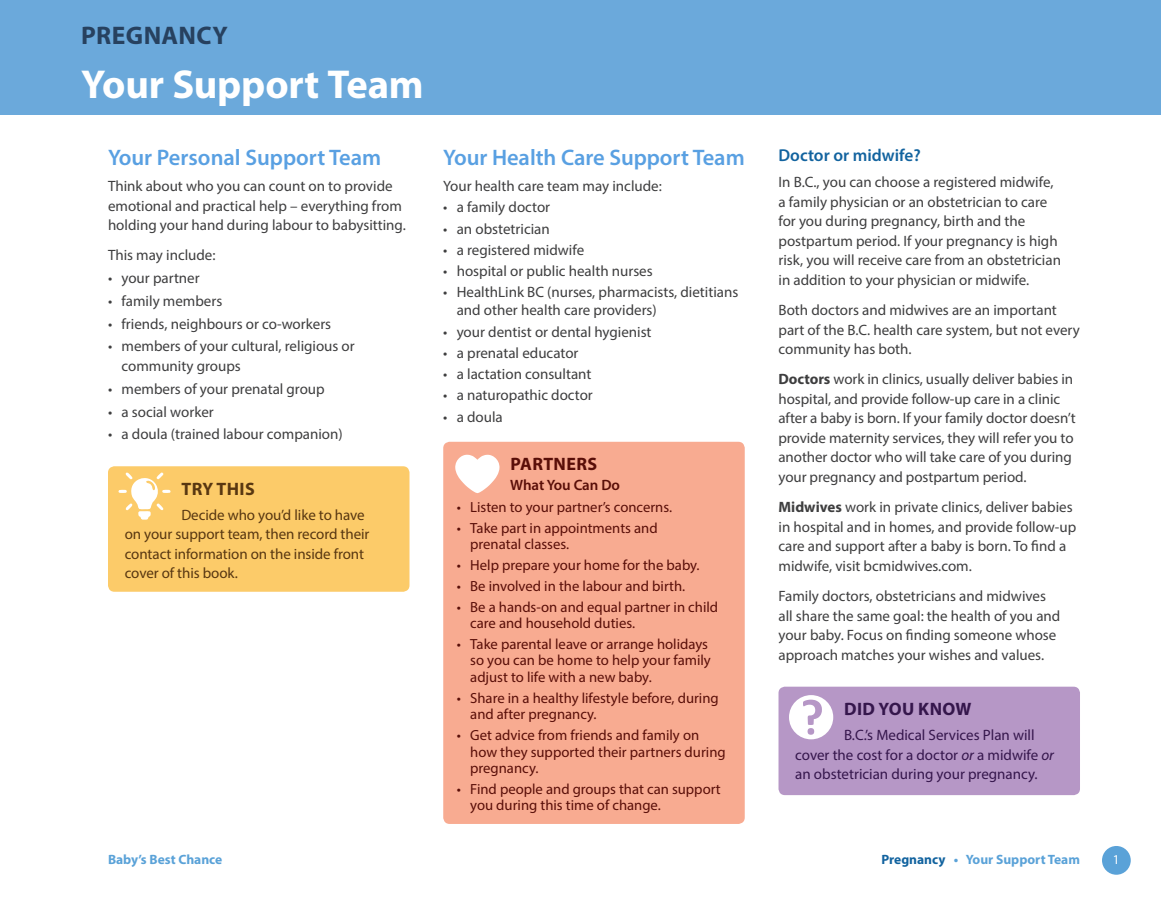
<style>
.page{position:relative;width:1161px;height:905px;background:#fff}
.page>*{position:absolute;margin:0;border:0;box-sizing:border-box;transform-origin:0 0}
.t1{font:700 40.5px "Myriad Pro";letter-spacing:-.005em;color:#fff}
.t2{font:700 25.5px "Myriad Pro";letter-spacing:.015em;color:#27415f}
.t3{font:600 22.5px "Myriad Pro";color:#59a0e2}
.t4{font:700 18px "Myriad Pro";letter-spacing:.02em;color:#35164c}
.t5{font:700 18px "Myriad Pro";letter-spacing:.02em;color:#590e08}
.t6{font:700 18px "Myriad Pro";letter-spacing:.02em;color:#583711}
.t7{font:600 17.25px "Myriad Pro";color:#12639f}
.t8{font:15px/19.5px "Myriad Pro";color:#3e3e3f}
.t9{font:15px/19.5px "Myriad Pro";letter-spacing:-.005em;color:#583711}
.t10{font:15px/19.5px "Myriad Pro";color:#35164c}
.t11{font:600 15px "Myriad Pro";letter-spacing:-.01em;color:#590e08}
.t12{font:14.7px/16.5px "Myriad Pro";color:#590e08}
.t13{font:700 13.5px "Myriad Pro";color:#5aa2d8}
.t14{font:13.5px "Myriad Pro";color:#fff}
.s1{font-weight:700}
.s2{font-style:italic}
.s3{color:#12639f}
</style>
<div class="page">
<div style="left:0;top:0;width:1161px;height:114px;background:#6ba9db"></div>
<div style="left:1102px;top:846px;width:29px;height:28px;background:#5aa2d8;border-radius:50%"></div>
<div style="left:443px;top:442px;width:302px;height:381px;background:#f8ab91;border-radius:6px"></div>
<svg style="left:455px;top:454px;width:45px;height:39px"></svg>
<div style="left:108px;top:466px;width:302px;height:125px;background:#fccb69;border-radius:6px"></div>
<svg style="left:118px;top:472px;width:53px;height:47px"></svg>
<div style="left:779px;top:686px;width:301px;height:109px;background:#b697c6;border-radius:6px"></div>
<div style="left:789px;top:695px;width:44px;height:44px;background:#fff;border-radius:50%"></div>
<svg style="left:803px;top:699px;width:19px;height:35px"></svg>
<h2 class="t2" style="left:81px;top:19px;width:148px">PREGNANCY</h2>
<h1 class="t1" style="left:81px;top:58px;width:344px">Your Support Team</h1>
<h3 class="t3" style="left:108px;top:143px;width:275px">Your Personal Support Team</h3>
<p class="t8" style="left:108px;top:176px;width:299px">Think about who you can count on to provide emotional and practical help – everything from holding your hand during labour to babysitting.</p>
<p class="t8" style="left:108px;top:245px;width:109px">This may include:</p>
<p class="t8" style="left:108px;top:268px;width:93px">• your partner</p>
<p class="t8" style="left:108px;top:291px;width:116px">• family members</p>
<p class="t8" style="left:108px;top:314px;width:225px">• friends, neighbours or co-workers</p>
<p class="t8" style="left:122px;top:336px;width:235px;text-indent:-14px">• members of your cultural, religious or community groups</p>
<p class="t8" style="left:108px;top:379px;width:218px">• members of your prenatal group</p>
<p class="t8" style="left:108px;top:401px;width:107px">• a social worker</p>
<p class="t8" style="left:108px;top:424px;width:236px">• a doula (trained labour companion)</p>
<p class="t6" style="left:182px;top:477px;width:75px">TRY THIS</p>
<p class="t9" style="left:125px;top:504px;width:246px;text-indent:57px">Decide who you’d like to have on your support team, then record their contact information on the inside front cover of this book.</p>
<h3 class="t3" style="left:443px;top:143px;width:303px">Your Health Care Support Team</h3>
<p class="t8" style="left:443px;top:176px;width:220px">Your health care team may include:</p>
<p class="t8" style="left:443px;top:197px;width:108px">• a family doctor</p>
<p class="t8" style="left:443px;top:219px;width:108px">• an obstetrician</p>
<p class="t8" style="left:443px;top:240px;width:142px">• a registered midwife</p>
<p class="t8" style="left:443px;top:261px;width:211px">• hospital or public health nurses</p>
<p class="t8" style="left:457px;top:283px;width:283px;line-height:18px;text-indent:-14px">• HealthLink BC (nurses, pharmacists, dietitians and other health care providers)</p>
<p class="t8" style="left:443px;top:321px;width:210px">• your dentist or dental hygienist</p>
<p class="t8" style="left:443px;top:343px;width:137px">• a prenatal educator</p>
<p class="t8" style="left:443px;top:364px;width:150px">• a lactation consultant</p>
<p class="t8" style="left:443px;top:385px;width:151px">• a naturopathic doctor</p>
<p class="t8" style="left:443px;top:406px;width:61px">• a doula</p>
<p class="t5" style="left:510px;top:452px;width:88px">PARTNERS</p>
<p class="t11" style="left:510px;top:475px;width:111px">What You Can Do</p>
<p class="t12" style="left:457px;top:498px;width:217px">• Listen to your partner’s concerns.</p>
<p class="t12" style="left:470px;top:519px;width:189px;text-indent:-14px">• Take part in appointments and prenatal classes.</p>
<p class="t12" style="left:457px;top:556px;width:244px">• Help prepare your home for the baby.</p>
<p class="t12" style="left:457px;top:577px;width:230px">• Be involved in the labour and birth.</p>
<p class="t12" style="left:470px;top:598px;width:249px;text-indent:-13px">• Be a hands-on and equal partner in child care and household duties.</p>
<p class="t12" style="left:470px;top:635px;width:242px;text-indent:-13px">• Take parental leave or arrange holidays so you can be home to help your family adjust to life with a new baby.</p>
<p class="t12" style="left:470px;top:689px;width:250px;text-indent:-13px">• Share in a healthy lifestyle before, during and after pregnancy.</p>
<p class="t12" style="left:470px;top:726px;width:257px;text-indent:-13px">• Get advice from friends and family on how they supported their partners during pregnancy.</p>
<p class="t12" style="left:470px;top:780px;width:252px;text-indent:-13px">• Find people and groups that can support you during this time of change.</p>
<p class="t7" style="left:778px;top:144px;width:144px">Doctor or midwife?</p>
<p class="t8" style="left:778px;top:172px;width:284px">In B.C., you can choose a registered midwife, a family physician or an obstetrician to care for you during pregnancy, birth and the postpartum period. If your pregnancy is high risk, you will receive care from an obstetrician in addition to your physician or midwife.</p>
<p class="t8" style="left:778px;top:300px;width:303px">Both doctors and midwives are an important part of the B.C. health care system, but not every community has both.</p>
<p class="t8" style="left:778px;top:369px;width:299px"><span class="s1">Doctors</span> work in clinics, usually deliver babies in hospital, and provide follow-up care in a clinic after a baby is born. If your family doctor doesn’t provide maternity services, they will refer you to another doctor who will take care of you during your pregnancy and postpartum period.</p>
<p class="t8" style="left:778px;top:497px;width:299px"><span class="s1">Midwives</span> work in private clinics, deliver babies in hospital and in homes, and provide follow-up care and support after a baby is born. To find a midwife, visit bcmidwives.com.</p>
<p class="t8" style="left:778px;top:586px;width:283px">Family doctors, obstetricians and midwives all share the same goal: the health of you and your baby. Focus on finding someone whose approach matches your wishes and values.</p>
<p class="t4" style="left:844px;top:697px;width:129px">DID YOU KNOW</p>
<p class="t10" style="left:795px;top:725px;width:260px;text-indent:49px">B.C.’s Medical Services Plan will cover the cost for a doctor <span class="s2">or</span> a midwife <span class="s2">or </span>an obstetrician during your pregnancy.</p>
<p class="t13" style="left:108px;top:851px;width:116px">Baby’s Best Chance</p>
<p class="t13" style="left:881px;top:851px;width:200px"><span class="s3">Pregnancy</span> • Your Support Team</p>
<p class="t14" style="left:1113px;top:851px;width:8px">1</p>
</div>
